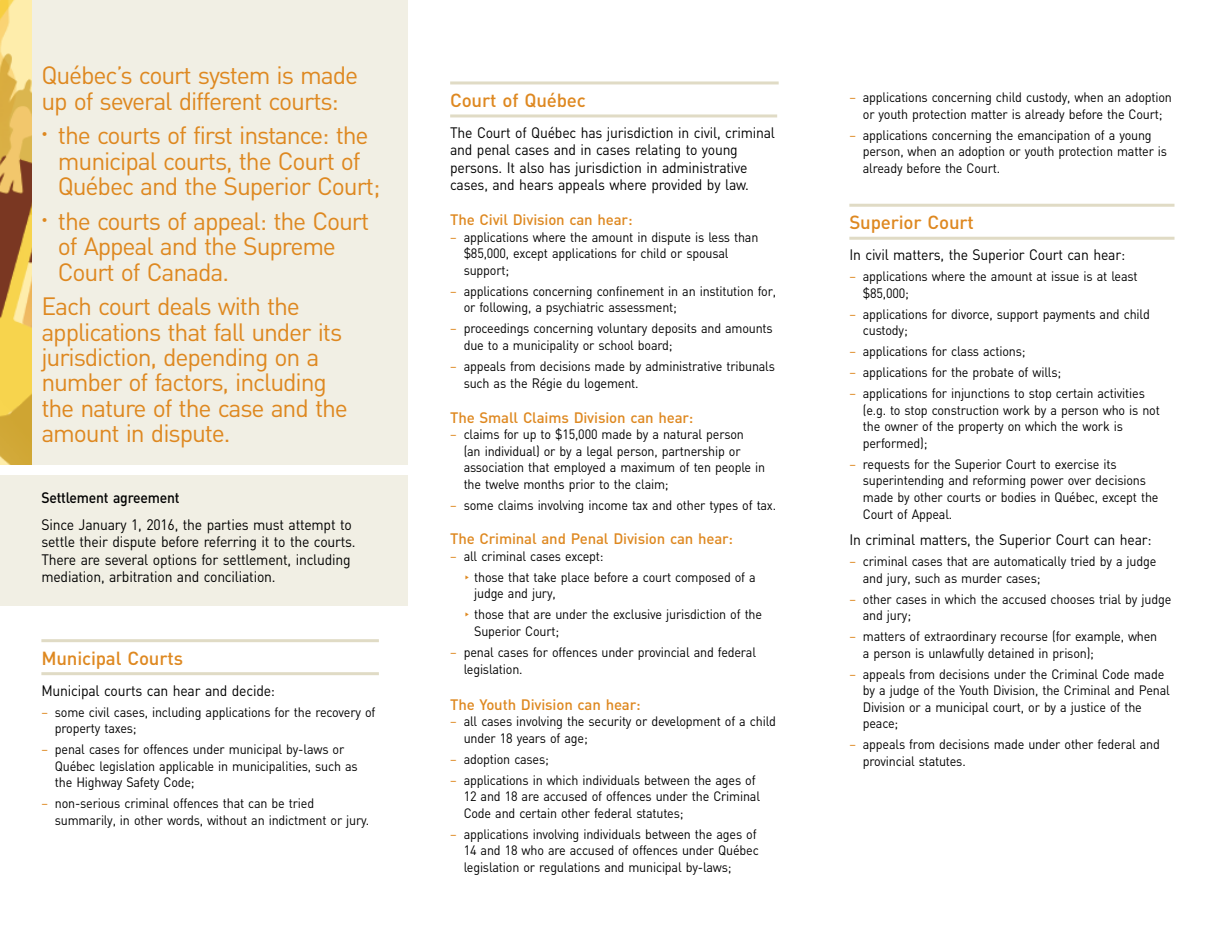
<style>
.page{position:relative;width:1206px;height:945px;background:#fff}
.page>*{position:absolute;margin:0;border:0;box-sizing:border-box;transform-origin:0 0}
.t1{font:24.75px/25.5px "DIN";letter-spacing:-.045em;color:#de8820}
.t2{font:500 18.75px "DIN";letter-spacing:-.01em;color:#de8820}
.t3{font:15px/17.4px "DIN";letter-spacing:-.015em;color:#000;scale:.93 1}
.t4{font:500 15px "DIN";letter-spacing:-.01em;color:#de8820}
.t5{font:13.5px/16.5px "DIN";letter-spacing:-.015em;color:#000;scale:.93 1}
.s1{font-weight:500}
.s2{color:#de8820}
</style>
<div class="page">
<div style="left:0;top:0;width:408px;height:606px;background:#f1efe4"></div>
<hr style="left:450px;top:81px;width:329px;height:3px;background:#e0dbc5">
<hr style="left:450px;top:114px;width:327px;height:3px;background:#e0dbc5">
<hr style="left:849px;top:204px;width:325px;height:3px;background:#e0dbc5">
<hr style="left:849px;top:237px;width:325px;height:3px;background:#e0dbc5">
<hr style="left:41px;top:639px;width:338px;height:3px;background:#e0dbc5">
<hr style="left:41px;top:672px;width:338px;height:3px;background:#e0dbc5">
<img style="left:0;top:0;width:32px;height:465px">
<div style="left:0;top:465px;width:418px;height:10px;background:#fff"></div>
<p class="t1" style="left:41px;top:62px;width:318px">Québec’s court system is made up of several different courts:</p>
<p class="t1" style="left:58px;top:122px;width:324px;text-indent:-16px"><sup>•</sup> the courts of first instance: the municipal courts, the Court of<br>Québec and the Superior Court;</p>
<p class="t1" style="left:58px;top:207px;width:313px;text-indent:-16px"><sup>•</sup> the courts of appeal: the Court of Appeal and the Supreme<br>Court of Canada.</p>
<p class="t1" style="left:41px;top:293px;width:308px">Each court deals with the applications that fall under its jurisdiction, depending on a number of factors, including the nature of the case and the amount in dispute.</p>
<p class="t3" style="left:41px;top:485px;width:335px;line-height:26.4px"><span class="s1">Settlement agreement<br></span>Since January 1, 2016, the parties must attempt to</p>
<p class="t3" style="left:41px;top:533px;width:339px">settle their dispute before referring it to the courts.<br>There are several options for settlement, including mediation, arbitration and conciliation.</p>
<h2 class="t2" style="left:41px;top:646px;width:143px">Municipal Courts</h2>
<p class="t3" style="left:41px;top:681px;width:253px">Municipal courts can hear and decide:</p>
<p class="t5" style="left:55px;top:703px;width:346px;text-indent:-13px"><span class="s2">−</span> some civil cases, including applications for the recovery of property taxes;</p>
<p class="t5" style="left:55px;top:741px;width:327px;text-indent:-13px"><span class="s2">−</span> penal cases for offences under municipal by-laws or<br>Québec legislation applicable in municipalities, such as the Highway Safety Code;</p>
<p class="t5" style="left:55px;top:795px;width:340px;text-indent:-13px"><span class="s2">−</span> non-serious criminal offences that can be tried summarily, in other words, without an indictment or jury.</p>
<h2 class="t2" style="left:450px;top:88px;width:137px">Court of Québec</h2>
<p class="t3" style="left:450px;top:123px;width:351px">The Court of Québec has jurisdiction in civil, criminal and penal cases and in cases relating to young persons. It also has jurisdiction in administrative cases, and hears appeals where provided by law.</p>
<p class="t4" style="left:450px;top:210px;width:184px">The Civil Division can hear:</p>
<p class="t5" style="left:464px;top:229px;width:318px;text-indent:-13px"><span class="s2">−</span> applications where the amount in dispute is less than $85,000, except applications for child or spousal support;</p>
<p class="t5" style="left:464px;top:283px;width:338px;text-indent:-13px"><span class="s2">−</span> applications concerning confinement in an institution for, or following, a psychiatric assessment;</p>
<p class="t5" style="left:464px;top:320px;width:334px;text-indent:-13px"><span class="s2">−</span> proceedings concerning voluntary deposits and amounts due to a municipality or school board;</p>
<p class="t5" style="left:464px;top:357px;width:336px;line-height:17.4px;text-indent:-13px"><span class="s2">−</span> appeals from decisions made by administrative tribunals such as the Régie du logement.</p>
<p class="t4" style="left:450px;top:408px;width:245px">The Small Claims Division can hear:</p>
<p class="t5" style="left:464px;top:426px;width:326px;text-indent:-13px"><span class="s2">−</span> claims for up to $15,000 made by a natural person<br>(an individual) or by a legal person, partnership or association that employed a maximum of ten people in the twelve months prior to the claim;</p>
<p class="t5" style="left:450px;top:497px;width:352px"><span class="s2">−</span> some claims involving income tax and other types of tax.</p>
<p class="t4" style="left:450px;top:529px;width:285px">The Criminal and Penal Division can hear:</p>
<p class="t5" style="left:464px;top:545px;width:316px;line-height:21px;text-indent:-14px"><span class="s2">−</span> all criminal cases except:<br><span class="s2">▸</span> those that take place before a court composed of a</p>
<p class="t5" style="left:464px;top:583px;width:322px;line-height:21px;text-indent:10px">judge and jury,<br><span class="s2">▸</span> those that are under the exclusive jurisdiction of the</p>
<p class="t5" style="left:450px;top:620px;width:330px;line-height:21px;text-indent:24px">Superior Court;<br><span class="s2">−</span> penal cases for offences under provincial and federal</p>
<p class="t5" style="left:464px;top:661px;width:65px">legislation.</p>
<p class="t4" style="left:450px;top:695px;width:192px">The Youth Division can hear:</p>
<p class="t5" style="left:464px;top:713px;width:337px;text-indent:-13px"><span class="s2">−</span> all cases involving the security or development of a child under 18 years of age;</p>
<p class="t5" style="left:450px;top:748px;width:330px;line-height:21px"><span class="s2">−</span> adoption cases;<br><span class="s2">−</span> applications in which individuals between the ages of</p>
<p class="t5" style="left:464px;top:788px;width:320px">12 and 18 are accused of offences under the Criminal<br>Code and certain other federal statutes;</p>
<p class="t5" style="left:464px;top:825px;width:319px;text-indent:-13px"><span class="s2">−</span> applications involving individuals between the ages of<br>14 and 18 who are accused of offences under Québec legislation or regulations and municipal by-laws;</p>
<p class="t5" style="left:849px;top:89px;width:348px;text-align:center"><span class="s2">−</span> applications concerning child custody, when an adoption or youth protection matter is already before the Court;</p>
<p class="t5" style="left:863px;top:127px;width:329px;text-indent:-13px"><span class="s2">−</span> applications concerning the emancipation of a young person, when an adoption or youth protection matter is already before the Court.</p>
<h2 class="t2" style="left:849px;top:210px;width:126px">Superior Court</h2>
<p class="t3" style="left:849px;top:246px;width:298px">In civil matters, the Superior Court can hear:</p>
<p class="t5" style="left:863px;top:268px;width:297px;text-indent:-13px"><span class="s2">−</span> applications where the amount at issue is at least $85,000;</p>
<p class="t5" style="left:863px;top:305px;width:310px;text-indent:-13px"><span class="s2">−</span> applications for divorce, support payments and child custody;</p>
<p class="t5" style="left:849px;top:341px;width:319px;line-height:21px"><span class="s2">−</span> applications for class actions;<br><span class="s2">−</span> applications for the probate of wills;<br><span class="s2">−</span> applications for injunctions to stop certain activities</p>
<p class="t5" style="left:863px;top:401px;width:321px">(e.g. to stop construction work by a person who is not the owner of the property on which the work is performed);</p>
<p class="t5" style="left:863px;top:455px;width:319px;text-indent:-13px"><span class="s2">−</span> requests for the Superior Court to exercise its superintending and reforming power over decisions made by other courts or bodies in Québec, except the Court of Appeal.</p>
<p class="t3" style="left:849px;top:531px;width:326px">In criminal matters, the Superior Court can hear:</p>
<p class="t5" style="left:863px;top:553px;width:317px;text-indent:-13px"><span class="s2">−</span> criminal cases that are automatically tried by a judge and jury, such as murder cases;</p>
<p class="t5" style="left:863px;top:591px;width:333px;text-indent:-13px"><span class="s2">−</span> other cases in which the accused chooses trial by judge and jury;</p>
<p class="t5" style="left:863px;top:628px;width:318px;text-indent:-13px"><span class="s2">−</span> matters of extraordinary recourse (for example, when a person is unlawfully detained in prison);</p>
<p class="t5" style="left:863px;top:666px;width:332px;text-indent:-13px"><span class="s2">−</span> appeals from decisions under the Criminal Code made by a judge of the Youth Division, the Criminal and Penal Division or a municipal court, or by a justice of the peace;</p>
<p class="t5" style="left:863px;top:736px;width:321px;text-indent:-13px"><span class="s2">−</span> appeals from decisions made under other federal and provincial statutes.</p>
</div>
